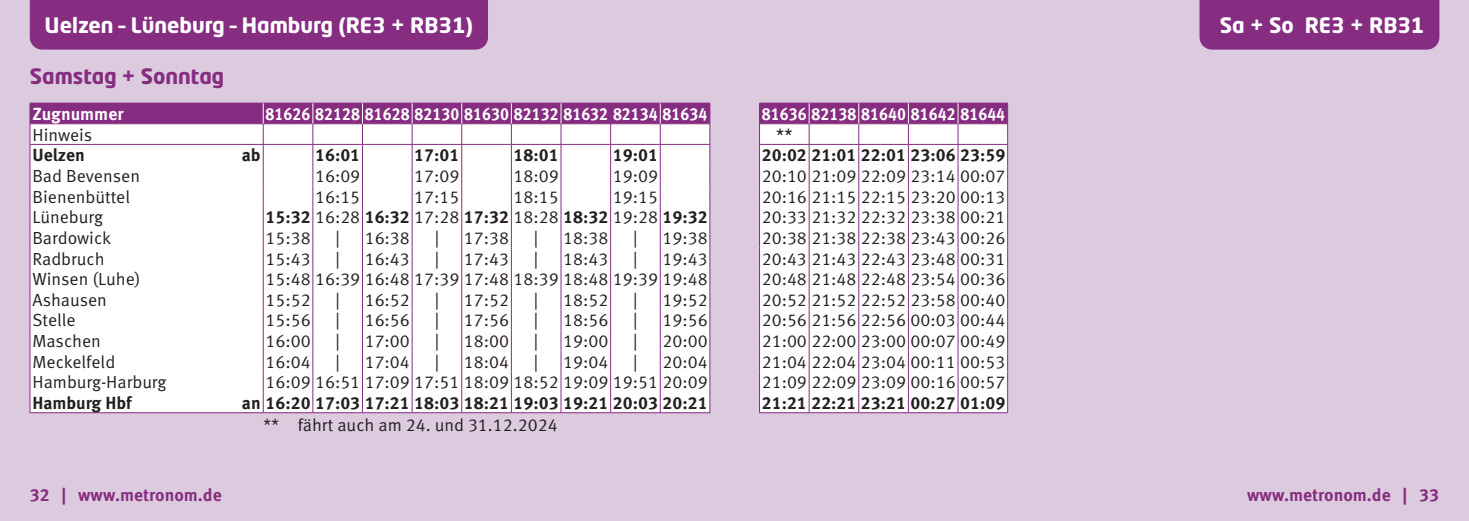
<style>
.page{position:relative;width:1469px;height:521px;background:#fff}
.page>*{position:absolute;margin:0;border:0;box-sizing:border-box;transform-origin:0 0}
.t1{font:700 21px "Neo Tech Std";color:#fff}
.t2{font:700 21px "Neo Tech Std";color:#862c81}
.Tabelle_GT{font:17.5px "Meta Pro Norm";color:#231f20}
.Tabelle_GT-2{font:700 17.5px "Meta Pro";color:#231f20}
.Tabelle_GT-3{font:700 17.5px "Meta Pro";color:#fff;scale:.9 1}
.t3{font:700 17.5px "Meta Pro";color:#862c81}
.Tabelle_GT-4{font:700 17.5px "Meta Pro";color:#fff}
.Tabelle_GT-5{font:17.5px "Meta Pro";color:#231f20}
.s1{font-family:"Meta Pro Norm";font-weight:400}
</style>
<div class="page">
<div style="left:0;top:0;width:734px;height:521px;background:#dccbde"></div>
<div style="left:734px;top:0;width:734px;height:521px;background:#dccbde"></div>
<hr style="left:30px;top:412px;width:233px;height:1px;background:#862c81">
<hr style="left:263px;top:412px;width:50px;height:1px;background:#862c81">
<hr style="left:313px;top:412px;width:49px;height:1px;background:#862c81">
<hr style="left:362px;top:412px;width:50px;height:1px;background:#862c81">
<hr style="left:412px;top:412px;width:50px;height:1px;background:#862c81">
<hr style="left:462px;top:412px;width:49px;height:1px;background:#862c81">
<hr style="left:511px;top:412px;width:50px;height:1px;background:#862c81">
<hr style="left:561px;top:412px;width:49px;height:1px;background:#862c81">
<hr style="left:610px;top:412px;width:50px;height:1px;background:#862c81">
<hr style="left:660px;top:412px;width:50px;height:1px;background:#862c81">
<hr style="left:759px;top:412px;width:50px;height:1px;background:#862c81">
<hr style="left:809px;top:412px;width:49px;height:1px;background:#862c81">
<hr style="left:858px;top:412px;width:50px;height:1px;background:#862c81">
<hr style="left:908px;top:412px;width:50px;height:1px;background:#862c81">
<hr style="left:958px;top:412px;width:49px;height:1px;background:#862c81">
<svg style="left:30px;top:103px;width:978px;height:309px;background:#f3ebf2"></svg>
<div style="left:30px;top:0;width:458px;height:50px;background:#862c81"></div>
<div style="left:1199px;top:0;width:240px;height:50px;background:#862c81"></div>
<p class="t1" style="left:45px;top:12px;width:430px">Uelzen – Lüneburg – Hamburg (RE3 + RB31)</p>
<p class="t1" style="left:1219px;top:12px;width:206px">Sa + So RE3 + RB31</p>
<p class="t2" style="left:30px;top:63px;width:196px">Samstag + Sonntag</p>
<p class="Tabelle_GT-4" style="left:32px;top:100px;width:93px">Zugnummer</p>
<p class="Tabelle_GT-3" style="left:265px;top:100px;width:492px">81626 82128 81628 82130 81630 82132 81632 82134 81634</p>
<p class="Tabelle_GT-3" style="left:762px;top:100px;width:272px">81636 82138 81640 81642 81644</p>
<p class="Tabelle_GT" style="left:32px;top:121px;width:61px">Hinweis</p>
<p class="Tabelle_GT-5" style="left:776px;top:121px;width:18px">**</p>
<p class="Tabelle_GT-2" style="left:32px;top:142px;width:54px">Uelzen</p>
<p class="Tabelle_GT-2" style="left:242px;top:142px;width:20px">ab</p>
<p class="Tabelle_GT-2" style="left:315px;top:142px;width:47px">16:01</p>
<p class="Tabelle_GT-2" style="left:414px;top:142px;width:47px">17:01</p>
<p class="Tabelle_GT-2" style="left:513px;top:142px;width:47px">18:01</p>
<p class="Tabelle_GT-2" style="left:613px;top:142px;width:47px">19:01</p>
<p class="Tabelle_GT-2" style="left:761px;top:142px;width:245px">20:02 21:01 22:01 23:06 23:59</p>
<p class="Tabelle_GT" style="left:32px;top:163px;width:109px">Bad Bevensen</p>
<p class="Tabelle_GT" style="left:315px;top:163px;width:47px">16:09</p>
<p class="Tabelle_GT" style="left:414px;top:163px;width:47px">17:09</p>
<p class="Tabelle_GT" style="left:513px;top:163px;width:47px">18:09</p>
<p class="Tabelle_GT" style="left:613px;top:163px;width:47px">19:09</p>
<p class="Tabelle_GT" style="left:761px;top:163px;width:245px">20:10 21:09 22:09 23:14 00:07</p>
<p class="Tabelle_GT" style="left:32px;top:183px;width:99px">Bienenbüttel</p>
<p class="Tabelle_GT" style="left:315px;top:183px;width:47px">16:15</p>
<p class="Tabelle_GT" style="left:414px;top:183px;width:47px">17:15</p>
<p class="Tabelle_GT" style="left:513px;top:183px;width:47px">18:15</p>
<p class="Tabelle_GT" style="left:613px;top:183px;width:47px">19:15</p>
<p class="Tabelle_GT" style="left:761px;top:183px;width:245px">20:16 21:15 22:15 23:20 00:13</p>
<p class="Tabelle_GT" style="left:32px;top:204px;width:72px">Lüneburg</p>
<p class="Tabelle_GT-2" style="left:265px;top:203px;width:444px">15:32 <span class="s1">16:28</span> 16:32 <span class="s1">17:28</span> 17:32 <span class="s1">18:28</span> 18:32 <span class="s1">19:28</span> 19:32</p>
<p class="Tabelle_GT" style="left:761px;top:204px;width:245px">20:33 21:32 22:32 23:38 00:21</p>
<p class="Tabelle_GT" style="left:32px;top:225px;width:80px">Bardowick</p>
<p class="Tabelle_GT" style="left:265px;top:225px;width:47px">15:38</p>
<p class="Tabelle_GT" style="left:335px;top:225px;width:6px">|</p>
<p class="Tabelle_GT" style="left:365px;top:225px;width:47px">16:38</p>
<p class="Tabelle_GT" style="left:435px;top:225px;width:6px">|</p>
<p class="Tabelle_GT" style="left:464px;top:225px;width:47px">17:38</p>
<p class="Tabelle_GT" style="left:534px;top:225px;width:6px">|</p>
<p class="Tabelle_GT" style="left:563px;top:225px;width:47px">18:38</p>
<p class="Tabelle_GT" style="left:633px;top:225px;width:6px">|</p>
<p class="Tabelle_GT" style="left:662px;top:225px;width:47px">19:38</p>
<p class="Tabelle_GT" style="left:761px;top:225px;width:245px">20:38 21:38 22:38 23:43 00:26</p>
<p class="Tabelle_GT" style="left:32px;top:245px;width:74px">Radbruch</p>
<p class="Tabelle_GT" style="left:265px;top:245px;width:47px">15:43</p>
<p class="Tabelle_GT" style="left:335px;top:245px;width:6px">|</p>
<p class="Tabelle_GT" style="left:365px;top:245px;width:47px">16:43</p>
<p class="Tabelle_GT" style="left:435px;top:245px;width:6px">|</p>
<p class="Tabelle_GT" style="left:464px;top:245px;width:47px">17:43</p>
<p class="Tabelle_GT" style="left:534px;top:245px;width:6px">|</p>
<p class="Tabelle_GT" style="left:563px;top:245px;width:47px">18:43</p>
<p class="Tabelle_GT" style="left:633px;top:245px;width:6px">|</p>
<p class="Tabelle_GT" style="left:662px;top:245px;width:47px">19:43</p>
<p class="Tabelle_GT" style="left:761px;top:245px;width:245px">20:43 21:43 22:43 23:48 00:31</p>
<p class="Tabelle_GT" style="left:32px;top:266px;width:110px">Winsen (Luhe)</p>
<p class="Tabelle_GT" style="left:265px;top:266px;width:444px">15:48 16:39 16:48 17:39 17:48 18:39 18:48 19:39 19:48</p>
<p class="Tabelle_GT" style="left:761px;top:266px;width:245px">20:48 21:48 22:48 23:54 00:36</p>
<p class="Tabelle_GT" style="left:32px;top:286px;width:76px">Ashausen</p>
<p class="Tabelle_GT" style="left:265px;top:286px;width:47px">15:52</p>
<p class="Tabelle_GT" style="left:335px;top:286px;width:6px">|</p>
<p class="Tabelle_GT" style="left:365px;top:286px;width:47px">16:52</p>
<p class="Tabelle_GT" style="left:435px;top:286px;width:6px">|</p>
<p class="Tabelle_GT" style="left:464px;top:286px;width:47px">17:52</p>
<p class="Tabelle_GT" style="left:534px;top:286px;width:6px">|</p>
<p class="Tabelle_GT" style="left:563px;top:286px;width:47px">18:52</p>
<p class="Tabelle_GT" style="left:633px;top:286px;width:6px">|</p>
<p class="Tabelle_GT" style="left:662px;top:286px;width:47px">19:52</p>
<p class="Tabelle_GT" style="left:761px;top:286px;width:245px">20:52 21:52 22:52 23:58 00:40</p>
<p class="Tabelle_GT" style="left:32px;top:307px;width:45px">Stelle</p>
<p class="Tabelle_GT" style="left:265px;top:307px;width:47px">15:56</p>
<p class="Tabelle_GT" style="left:335px;top:307px;width:6px">|</p>
<p class="Tabelle_GT" style="left:365px;top:307px;width:47px">16:56</p>
<p class="Tabelle_GT" style="left:435px;top:307px;width:6px">|</p>
<p class="Tabelle_GT" style="left:464px;top:307px;width:47px">17:56</p>
<p class="Tabelle_GT" style="left:534px;top:307px;width:6px">|</p>
<p class="Tabelle_GT" style="left:563px;top:307px;width:47px">18:56</p>
<p class="Tabelle_GT" style="left:633px;top:307px;width:6px">|</p>
<p class="Tabelle_GT" style="left:662px;top:307px;width:47px">19:56</p>
<p class="Tabelle_GT" style="left:761px;top:307px;width:245px">20:56 21:56 22:56 00:03 00:44</p>
<p class="Tabelle_GT" style="left:32px;top:328px;width:70px">Maschen</p>
<p class="Tabelle_GT" style="left:265px;top:328px;width:47px">16:00</p>
<p class="Tabelle_GT" style="left:335px;top:328px;width:6px">|</p>
<p class="Tabelle_GT" style="left:365px;top:328px;width:47px">17:00</p>
<p class="Tabelle_GT" style="left:435px;top:328px;width:6px">|</p>
<p class="Tabelle_GT" style="left:464px;top:328px;width:47px">18:00</p>
<p class="Tabelle_GT" style="left:534px;top:328px;width:6px">|</p>
<p class="Tabelle_GT" style="left:563px;top:328px;width:47px">19:00</p>
<p class="Tabelle_GT" style="left:633px;top:328px;width:6px">|</p>
<p class="Tabelle_GT" style="left:662px;top:328px;width:47px">20:00</p>
<p class="Tabelle_GT" style="left:761px;top:328px;width:245px">21:00 22:00 23:00 00:07 00:49</p>
<p class="Tabelle_GT" style="left:32px;top:348px;width:84px">Meckelfeld</p>
<p class="Tabelle_GT" style="left:265px;top:348px;width:47px">16:04</p>
<p class="Tabelle_GT" style="left:335px;top:348px;width:6px">|</p>
<p class="Tabelle_GT" style="left:365px;top:348px;width:47px">17:04</p>
<p class="Tabelle_GT" style="left:435px;top:348px;width:6px">|</p>
<p class="Tabelle_GT" style="left:464px;top:348px;width:47px">18:04</p>
<p class="Tabelle_GT" style="left:534px;top:348px;width:6px">|</p>
<p class="Tabelle_GT" style="left:563px;top:348px;width:47px">19:04</p>
<p class="Tabelle_GT" style="left:633px;top:348px;width:6px">|</p>
<p class="Tabelle_GT" style="left:662px;top:348px;width:47px">20:04</p>
<p class="Tabelle_GT" style="left:761px;top:348px;width:245px">21:04 22:04 23:04 00:11 00:53</p>
<p class="Tabelle_GT" style="left:32px;top:369px;width:135px">Hamburg-Harburg</p>
<p class="Tabelle_GT" style="left:265px;top:369px;width:444px">16:09 16:51 17:09 17:51 18:09 18:52 19:09 19:51 20:09</p>
<p class="Tabelle_GT" style="left:761px;top:369px;width:245px">21:09 22:09 23:09 00:16 00:57</p>
<p class="Tabelle_GT-2" style="left:32px;top:389px;width:101px">Hamburg Hbf</p>
<p class="Tabelle_GT-2" style="left:242px;top:389px;width:467px">an 16:20 17:03 17:21 18:03 18:21 19:03 19:21 20:03 20:21</p>
<p class="Tabelle_GT-2" style="left:761px;top:389px;width:245px">21:21 22:21 23:21 00:27 01:09</p>
<p class="Tabelle_GT" style="left:263px;top:412px;width:296px">** fährt auch am 24. und 31.12.2024</p>
<p class="t3" style="left:30px;top:481px;width:193px">32 | www.metronom.de</p>
<p class="t3" style="left:1247px;top:481px;width:193px">www.metronom.de | 33</p>
</div>
